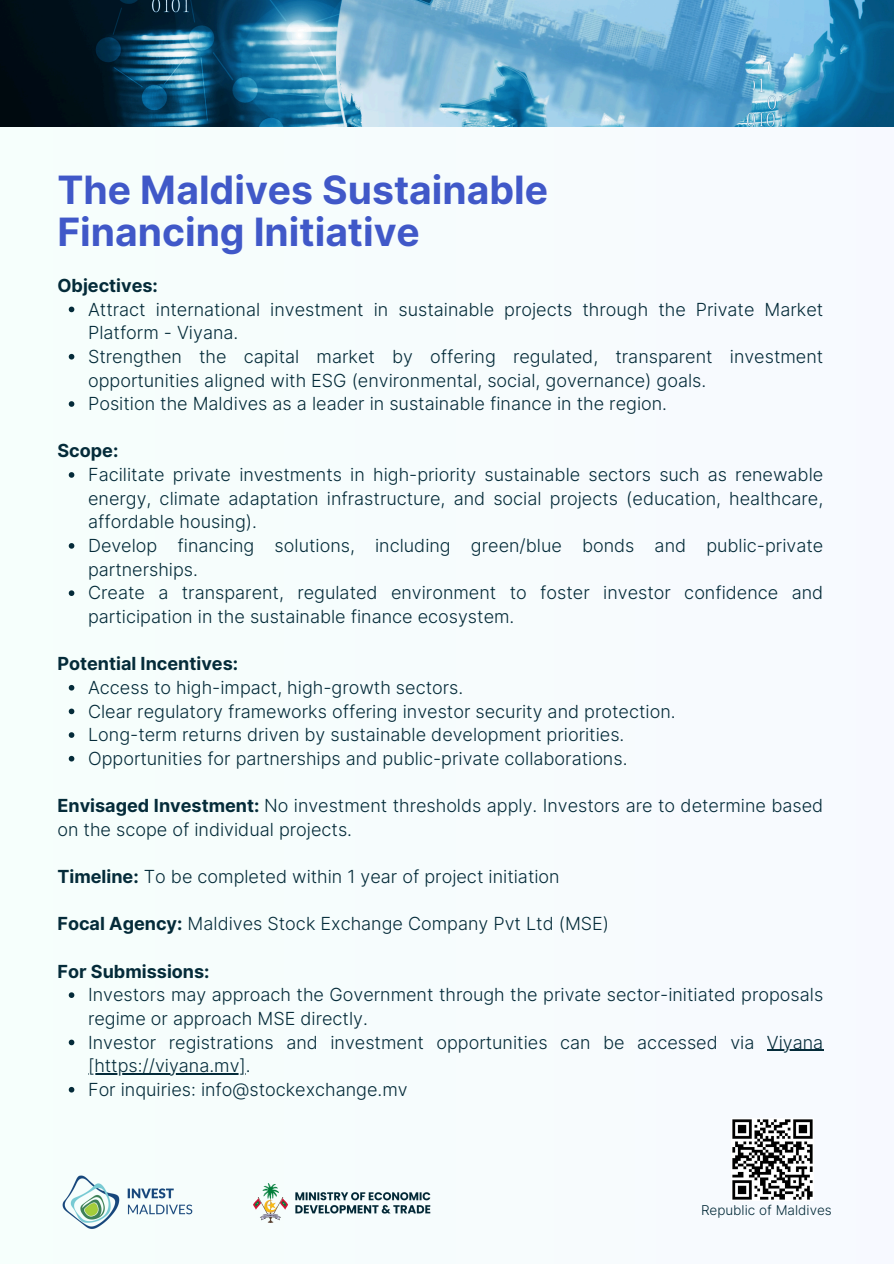
<style>
.page{position:relative;width:894px;height:1264px;background:#fff}
.page>*{position:absolute;margin:0;border:0;box-sizing:border-box;transform-origin:0 0}
.t1{font:700 39px/42.8px "Inter";color:#4058c8}
.t2{font:300 18px/23.7px "Inter";color:#042b39}
.t3{font:700 18px "Inter";color:#042b39}
.t4{font:300 13.5px "Inter";color:#042b39}
.s1{font-weight:700}
</style>
<div class="page">
<div style="left:0;top:0;width:893px;height:1263px;background:#f6fcfd"></div>
<img style="left:0;top:0;width:893px;height:126px">
<img style="left:62px;top:1175px;width:131px;height:54px">
<img style="left:254px;top:1183px;width:176px;height:39px">
<svg style="left:69px;top:306px;width:5px;height:6px"></svg>
<svg style="left:69px;top:354px;width:5px;height:5px"></svg>
<svg style="left:69px;top:401px;width:5px;height:6px"></svg>
<svg style="left:69px;top:472px;width:5px;height:6px"></svg>
<svg style="left:69px;top:543px;width:5px;height:5px"></svg>
<svg style="left:69px;top:590px;width:5px;height:6px"></svg>
<svg style="left:69px;top:685px;width:5px;height:5px"></svg>
<svg style="left:69px;top:708px;width:5px;height:6px"></svg>
<svg style="left:69px;top:732px;width:5px;height:6px"></svg>
<svg style="left:69px;top:756px;width:5px;height:5px"></svg>
<svg style="left:69px;top:992px;width:5px;height:5px"></svg>
<svg style="left:69px;top:1039px;width:5px;height:6px"></svg>
<hr style="left:766px;top:1049px;width:57px;height:1px;background:#042b39">
<hr style="left:88px;top:1073px;width:158px;height:1px;background:#042b39">
<svg style="left:69px;top:1086px;width:5px;height:6px"></svg>
<img style="left:732px;top:1119px;width:81px;height:81px">
<p class="t1" style="left:57px;top:168px;width:492px">The Maldives Sustainable<br>Financing Initiative</p>
<h2 class="t3" style="left:57px;top:275px;width:102px">Objectives:</h2>
<p class="t2" style="left:88px;top:297px;width:736px">Attract international investment in sustainable projects through the Private Market<br>Platform - Viyana.</p>
<p class="t2" style="left:88px;top:344px;width:736px">Strengthen the capital market by offering regulated, transparent investment opportunities aligned with ESG (environmental, social, governance) goals.</p>
<p class="t2" style="left:88px;top:392px;width:580px">Position the Maldives as a leader in sustainable finance in the region.</p>
<h2 class="t3" style="left:57px;top:440px;width:62px">Scope:</h2>
<p class="t2" style="left:88px;top:463px;width:736px;text-align:justify">Facilitate private investments in high-priority sustainable sectors such as renewable energy, climate adaptation infrastructure, and social projects (education, healthcare, affordable housing).</p>
<p class="t2" style="left:88px;top:533px;width:736px">Develop financing solutions, including green/blue bonds and public-private partnerships.</p>
<p class="t2" style="left:88px;top:581px;width:736px">Create a transparent, regulated environment to foster investor confidence and participation in the sustainable finance ecosystem.</p>
<h2 class="t3" style="left:57px;top:653px;width:182px">Potential Incentives:</h2>
<p class="t2" style="left:88px;top:675px;width:376px">Access to high-impact, high-growth sectors.</p>
<p class="t2" style="left:88px;top:699px;width:589px">Clear regulatory frameworks offering investor security and protection.</p>
<p class="t2" style="left:88px;top:722px;width:537px">Long-term returns driven by sustainable development priorities.</p>
<p class="t2" style="left:88px;top:746px;width:540px">Opportunities for partnerships and public-private collaborations.</p>
<h3 class="t2" style="left:57px;top:793px;width:767px"><span class="s1">Envisaged Investment:</span> No investment thresholds apply. Investors are to determine based on the scope of individual projects.</h3>
<h3 class="t2" style="left:57px;top:864px;width:503px"><span class="s1">Timeline:</span> To be completed within 1 year of project initiation</h3>
<h3 class="t2" style="left:57px;top:912px;width:553px"><span class="s1">Focal Agency:</span> Maldives Stock Exchange Company Pvt Ltd (MSE)</h3>
<h2 class="t3" style="left:57px;top:960px;width:154px">For Submissions:</h2>
<p class="t2" style="left:88px;top:982px;width:736px">Investors may approach the Government through the private sector-initiated proposals regime or approach MSE directly.</p>
<p class="t2" style="left:88px;top:1030px;width:667px">Investor registrations and investment opportunities can be accessed via</p>
<p class="t2" style="left:766px;top:1030px;width:58px">Viyana</p>
<p class="t2" style="left:88px;top:1053px;width:321px">[https://viyana.mv].<br>For inquiries: info@stockexchange.mv</p>
<p class="t4" style="left:700px;top:1201px;width:132px">Republic of Maldives</p>
</div>
